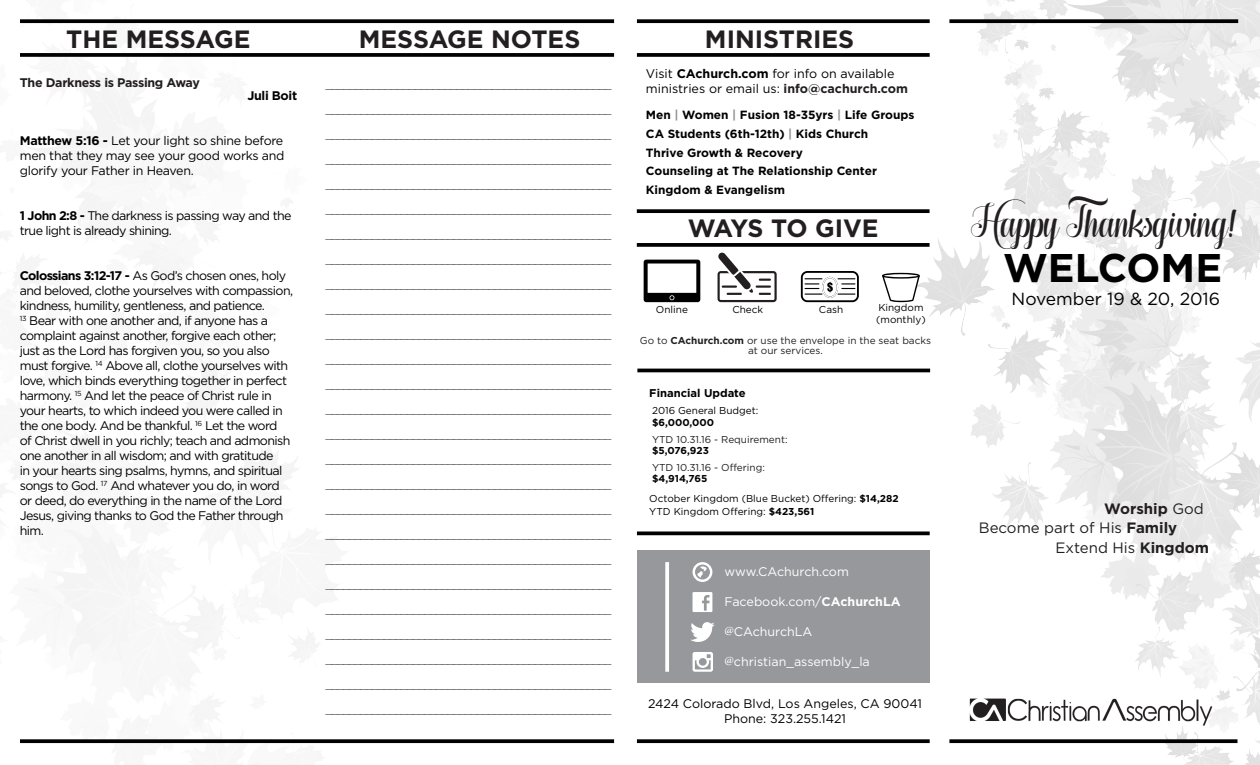
<style>
.page{position:relative;width:1260px;height:765px;background:#fff}
.page>*{position:absolute;margin:0;border:0;box-sizing:border-box;transform-origin:0 0}
.t1{font:48.25px "Hugsand Kissesxoxo Demo";letter-spacing:-.005em;color:#231f20;scale:.91 1}
.t2{font:700 40px "Gotham";color:#000}
.t3{font:700 25px "Gotham";color:#231f20}
.t4{font:700 25px "Gotham";letter-spacing:-.03em;color:#231f20}
.t5{font:17.5px "Gotham";color:#000}
.t6{font:15px "Gotham";color:#231f20}
.t7{font:700 15px "Gotham";color:#231f20}
.t8{font:12.5px/15px "Gotham";letter-spacing:-.05em;color:#000}
.t9{font:12.5px/15px "Gotham";color:#000}
.t10{font:12.5px "Gotham";color:#fff}
.t11{font:700 12.5px "Gotham";letter-spacing:-.025em;color:#231f20}
.t12{font:700 12.5px "Gotham";letter-spacing:-.025em;color:#000}
.t13{font:700 11.88px "Gotham";color:#000}
.t14{font:11.88px "Gotham";color:#636366}
.t15{font:11.62px/25px "Gotham";color:#636366;text-align:justify}
.t16{font:700 11.25px "Gotham";color:#000}
.t17{font:10px "Gotham";color:#000}
.t18{font:10px/10px "Gotham";color:#231f20;text-align:center}
.t19{font:700 10px "Gotham";color:#000}
.s1{font-weight:700}
.s2{font-size:11.88px}
.s3{font-weight:700;color:#231f20}
.s4{color:#999190}
.s5{font-family:"Minion Pro"}
.s6{font-weight:400}
</style>
<div class="page">
<img style="left:867px;top:0;width:393px;height:765px">
<svg style="left:20px;top:19px;width:594px;height:4px;background:#131313"></svg>
<svg style="left:637px;top:19px;width:293px;height:4px"></svg>
<svg style="left:949px;top:19px;width:289px;height:4px"></svg>
<svg style="left:20px;top:53px;width:594px;height:4px;background:#0f0f0f"></svg>
<svg style="left:20px;top:739px;width:594px;height:4px;background:#131313"></svg>
<svg style="left:637px;top:739px;width:293px;height:4px"></svg>
<svg style="left:949px;top:739px;width:288px;height:4px"></svg>
<svg style="left:637px;top:53px;width:293px;height:4px"></svg>
<div style="left:637px;top:550px;width:293px;height:133px;background:#96989b"></div>
<svg style="left:637px;top:531px;width:293px;height:4px"></svg>
<svg style="left:665px;top:562px;width:4px;height:110px"></svg>
<svg style="left:690px;top:622px;width:25px;height:20px"></svg>
<svg style="left:693px;top:592px;width:19px;height:20px"></svg>
<svg style="left:693px;top:652px;width:20px;height:20px"></svg>
<svg style="left:693px;top:562px;width:19px;height:20px"></svg>
<img style="left:970px;top:695px;width:242px;height:36px">
<hr style="left:637px;top:369px;width:293px;height:3px;background:#000">
<svg style="left:717px;top:252px;width:60px;height:50px"></svg>
<svg style="left:801px;top:271px;width:58px;height:31px"></svg>
<svg style="left:882px;top:273px;width:38px;height:29px"></svg>
<svg style="left:644px;top:260px;width:56px;height:42px"></svg>
<svg style="left:637px;top:209px;width:293px;height:4px"></svg>
<svg style="left:637px;top:243px;width:293px;height:4px"></svg>
<p class="t3" style="left:66px;top:23px;width:186px">THE MESSAGE</p>
<p class="t3" style="left:359px;top:23px;width:223px">MESSAGE NOTES</p>
<p class="t3" style="left:705px;top:23px;width:151px">MINISTRIES</p>
<p class="t11" style="left:20px;top:74px;width:182px">The Darkness is Passing Away</p>
<p class="t12" style="left:247px;top:87px;width:51px">Juli Boit</p>
<p class="t8" style="left:20px;top:133px;width:266px;text-align:justify"><span class="s1">Matthew 5:16 -</span> Let your light so shine before men that they may see your good works and glorify your Father in Heaven.</p>
<p class="t8" style="left:20px;top:208px;width:273px"><span class="s1">1 John 2:8 -</span> The darkness is passing way and the true light is already shining.</p>
<p class="t8" style="left:20px;top:268px;width:275px"><span class="s1">Colossians 3:12-17 -</span> As God’s chosen ones, holy and beloved, clothe yourselves with compassion, kindness, humility, gentleness, and patience.<br><sup>13</sup> Bear with one another and, if anyone has a complaint against another, forgive each other; just as the Lord has forgiven you, so you also must forgive. <sup>14</sup> Above all, clothe yourselves with love, which binds everything together in perfect harmony. <sup>15</sup> And let the peace of Christ rule in your hearts, to which indeed you were called in the one body. And be thankful. <sup>16</sup> Let the word<br>of Christ dwell in you richly; teach and admonish one another in all wisdom; and with gratitude<br>in your hearts sing psalms, hymns, and spiritual songs to God. <sup>17</sup> And whatever you do, in word or deed, do everything in the name of the Lord Jesus, giving thanks to God the Father through him.</p>
<p class="t14" style="left:325px;top:76px;width:288px">________________________________________________</p>
<p class="t15" style="left:325px;top:96px;width:288px"><span class="s2">__</span>_______________________________________________ _________________________________________________ _________________________________________________ _________________________________________________ _________________________________________________ _________________________________________________ _________________________________________________ _________________________________________________ _________________________________________________ _________________________________________________ _________________________________________________ _________________________________________________ _________________________________________________ _________________________________________________ _________________________________________________ _________________________________________________ _________________________________________________ _________________________________________________ _________________________________________________ _________________________________________________ _________________________________________________ _________________________________________________ _________________________________________________ _________________________________________________ _________________________________________________</p>
<p class="t9" style="left:646px;top:66px;width:264px">Visit <span class="s1">CAchurch.com</span> for info on available ministries or email us: <span class="s3">info@cachurch.com</span></p>
<p class="t13" style="left:646px;top:107px;width:270px">Men <span class="s4">|</span> Women <span class="s4">|</span> Fusion 18-35yrs <span class="s4">|</span> Life Groups</p>
<p class="t13" style="left:646px;top:126px;width:224px">CA Students (6th-12th) <span class="s4">|</span> Kids Church</p>
<p class="t13" style="left:646px;top:145px;width:158px">Thrive Growth &amp; Recovery</p>
<p class="t13" style="left:646px;top:163px;width:232px">Counseling at The Relationship Center</p>
<p class="t13" style="left:646px;top:182px;width:141px">Kingdom &amp; Evangelism</p>
<p class="t4" style="left:688px;top:211px;width:193px">WAYS TO GIVE</p>
<p class="t17" style="left:656px;top:303px;width:34px">Online</p>
<p class="t17" style="left:732px;top:303px;width:32px">Check</p>
<p class="t17" style="left:819px;top:303px;width:26px">Cash</p>
<p class="t17" style="left:878px;top:301px;width:47px">Kingdom</p>
<p class="t17" style="left:876px;top:313px;width:51px">(monthly)</p>
<p class="t18" style="left:640px;top:335px;width:293px">Go to <span class="s1">CAchurch.com</span> or use the envelope in the seat backs at our services.</p>
<p class="t16" style="left:649px;top:386px;width:98px">Financial Update</p>
<p class="t17" style="left:652px;top:404px;width:108px">2016 General Budget:</p>
<p class="t19" style="left:652px;top:415px;width:64px">$6,000,000</p>
<p class="t18" style="left:652px;top:434px;width:137px">YTD 10.31.16 - Requirement:</p>
<p class="t19" style="left:652px;top:444px;width:58px">$5,076,923</p>
<p class="t18" style="left:652px;top:462px;width:114px">YTD 10.31.16 - Offering:</p>
<p class="t19" style="left:652px;top:472px;width:57px">$4,914,765</p>
<p class="t17" style="left:649px;top:492px;width:251px">October Kingdom (Blue Bucket) Offering: <span class="s1">$14,282</span></p>
<p class="t17" style="left:649px;top:505px;width:167px">YTD Kingdom Offering: <span class="s1">$423,561</span></p>
<p class="t10" style="left:725px;top:563px;width:126px">www.CAchurch.com</p>
<p class="t10" style="left:725px;top:593px;width:178px">Facebook.com/<span class="s1">CAchurchLA</span></p>
<p class="t10" style="left:725px;top:623px;width:89px"><span class="s5">@</span>CAchurchLA</p>
<p class="t10" style="left:725px;top:653px;width:147px"><span class="s5">@</span>christian_assembly_la</p>
<p class="t9" style="left:648px;top:696px;width:276px">2424 Colorado Blvd, Los Angeles, CA 90041</p>
<p class="t9" style="left:724px;top:711px;width:124px">Phone: 323.255.1421</p>
<p class="t1" style="left:971px;top:193px;width:294px">Happy Thanksgiving!</p>
<p class="t2" style="left:1003px;top:241px;width:221px">WELCOME</p>
<p class="t5" style="left:1012px;top:288px;width:210px">November 19 &amp; 20, 2016</p>
<p class="t7" style="left:1104px;top:499px;width:101px">Worship <span class="s6">God</span></p>
<p class="t6" style="left:1055px;top:538px;width:155px">Extend His <span class="s1">Kingdom</span></p>
<p class="t6" style="left:979px;top:518px;width:200px">Become part of His <span class="s1">Family</span></p>
</div>
